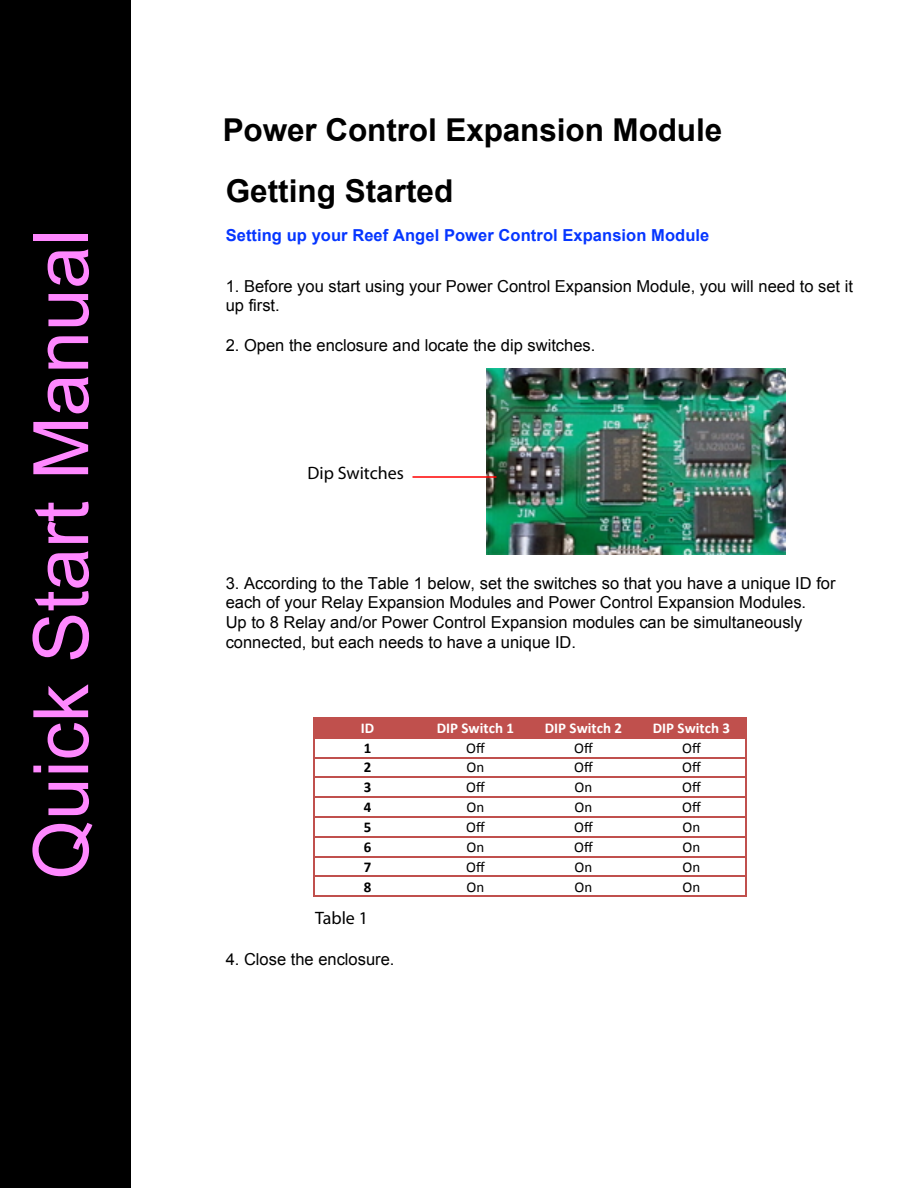
<style>
.page{position:relative;width:918px;height:1188px;background:#fff}
.page>*{position:absolute;margin:0;border:0;box-sizing:border-box;transform-origin:0 0}
.t1{font:76.5px "Arial";color:#f8f}
.t2{font:700 31.5px "Arial";letter-spacing:-.005em;color:#000}
.t3{font:18px "Myriad Pro";color:#000}
.t4{font:16.5px/19.8px "Arial";color:#000}
.t5{font:700 16.5px "Arial";letter-spacing:.005em;color:#0636ff}
.t6{font:15px "Calibri";color:#000}
.t7{font:700 15px "Calibri";color:#fff}
.t8{font:700 15px "Calibri";color:#000}
</style>
<div class="page">
<div style="left:0;top:0;width:130px;height:1187px;background:#000"></div>
<div style="left:314px;top:719px;width:8px;height:18px;background:#c0504d"></div>
<div style="left:414px;top:719px;width:8px;height:18px;background:#c0504d"></div>
<div style="left:322px;top:719px;width:92px;height:18px;background:#c0504d"></div>
<div style="left:422px;top:719px;width:8px;height:18px;background:#c0504d"></div>
<div style="left:522px;top:719px;width:8px;height:18px;background:#c0504d"></div>
<div style="left:430px;top:719px;width:92px;height:18px;background:#c0504d"></div>
<div style="left:530px;top:719px;width:8px;height:18px;background:#c0504d"></div>
<div style="left:630px;top:719px;width:8px;height:18px;background:#c0504d"></div>
<div style="left:538px;top:719px;width:92px;height:18px;background:#c0504d"></div>
<div style="left:638px;top:719px;width:8px;height:18px;background:#c0504d"></div>
<div style="left:738px;top:719px;width:7px;height:18px;background:#c0504d"></div>
<div style="left:646px;top:719px;width:92px;height:18px;background:#c0504d"></div>
<hr style="left:314px;top:717px;width:108px;height:2px;background:#c0504d">
<hr style="left:423px;top:717px;width:107px;height:2px;background:#c0504d">
<hr style="left:531px;top:717px;width:107px;height:2px;background:#c0504d">
<hr style="left:639px;top:717px;width:106px;height:2px;background:#c0504d">
<hr style="left:314px;top:737px;width:108px;height:1px;background:#c0504d">
<hr style="left:423px;top:737px;width:107px;height:1px;background:#c0504d">
<hr style="left:531px;top:737px;width:107px;height:1px;background:#c0504d">
<hr style="left:639px;top:737px;width:106px;height:1px;background:#c0504d">
<hr style="left:314px;top:757px;width:108px;height:1px;background:#c0504d">
<hr style="left:423px;top:757px;width:107px;height:1px;background:#c0504d">
<hr style="left:531px;top:757px;width:107px;height:1px;background:#c0504d">
<hr style="left:639px;top:757px;width:106px;height:1px;background:#c0504d">
<hr style="left:314px;top:777px;width:108px;height:1px;background:#c0504d">
<hr style="left:423px;top:777px;width:107px;height:1px;background:#c0504d">
<hr style="left:531px;top:777px;width:107px;height:1px;background:#c0504d">
<hr style="left:639px;top:777px;width:106px;height:1px;background:#c0504d">
<hr style="left:314px;top:796px;width:108px;height:2px;background:#c0504d">
<hr style="left:423px;top:796px;width:107px;height:2px;background:#c0504d">
<hr style="left:531px;top:796px;width:107px;height:2px;background:#c0504d">
<hr style="left:639px;top:796px;width:106px;height:2px;background:#c0504d">
<hr style="left:314px;top:816px;width:108px;height:2px;background:#c0504d">
<hr style="left:423px;top:816px;width:107px;height:2px;background:#c0504d">
<hr style="left:531px;top:816px;width:107px;height:2px;background:#c0504d">
<hr style="left:639px;top:816px;width:106px;height:2px;background:#c0504d">
<hr style="left:314px;top:836px;width:108px;height:1px;background:#c0504d">
<hr style="left:423px;top:836px;width:107px;height:1px;background:#c0504d">
<hr style="left:531px;top:836px;width:107px;height:1px;background:#c0504d">
<hr style="left:639px;top:836px;width:106px;height:1px;background:#c0504d">
<hr style="left:314px;top:856px;width:108px;height:1px;background:#c0504d">
<hr style="left:423px;top:856px;width:107px;height:1px;background:#c0504d">
<hr style="left:531px;top:856px;width:107px;height:1px;background:#c0504d">
<hr style="left:639px;top:856px;width:106px;height:1px;background:#c0504d">
<hr style="left:314px;top:876px;width:108px;height:1px;background:#c0504d">
<hr style="left:423px;top:876px;width:107px;height:1px;background:#c0504d">
<hr style="left:531px;top:876px;width:107px;height:1px;background:#c0504d">
<hr style="left:639px;top:876px;width:106px;height:1px;background:#c0504d">
<svg style="left:313px;top:717px;width:1px;height:180px"></svg>
<hr style="left:314px;top:896px;width:108px;height:1px;background:#c0504d">
<hr style="left:422px;top:896px;width:108px;height:1px;background:#c0504d">
<hr style="left:530px;top:896px;width:108px;height:1px;background:#c0504d">
<hr style="left:638px;top:896px;width:107px;height:1px;background:#c0504d">
<svg style="left:745px;top:717px;width:1px;height:180px"></svg>
<img style="left:486px;top:369px;width:300px;height:186px">
<hr style="left:412px;top:476px;width:84px;height:2px;background:#f00">
<p class="t1" style="left:11px;top:880px;width:652px;rotate:-90deg">Quick Start Manual</p>
<p class="t2" style="left:223px;top:109px;width:501px">Power Control Expansion Module</p>
<p class="t2" style="left:226px;top:169px;width:229px">Getting Started</p>
<p class="t5" style="left:226px;top:224px;width:485px">Setting up your Reef Angel Power Control Expansion Module</p>
<p class="t4" style="left:226px;top:276px;width:629px">1. Before you start using your Power Control Expansion Module, you will need to set it up first.</p>
<p class="t4" style="left:226px;top:335px;width:371px">2. Open the enclosure and locate the dip switches.</p>
<p class="t3" style="left:308px;top:461px;width:98px">Dip Switches</p>
<p class="t4" style="left:226px;top:573px;width:611px">3. According to the Table 1 below, set the switches so that you have a unique ID for each of your Relay Expansion Modules and Power Control Expansion Modules.<br>Up to 8 Relay and/or Power Control Expansion modules can be simultaneously connected, but each needs to have a unique ID.</p>
<p class="t7" style="left:361px;top:718px;width:15px">ID</p>
<p class="t7" style="left:437px;top:718px;width:79px">DIP Switch 1</p>
<p class="t7" style="left:545px;top:718px;width:79px">DIP Switch 2</p>
<p class="t7" style="left:653px;top:718px;width:79px">DIP Switch 3</p>
<p class="t8" style="left:364px;top:738px;width:9px">1</p>
<p class="t6" style="left:466px;top:738px;width:20px">Off</p>
<p class="t6" style="left:574px;top:738px;width:20px">Off</p>
<p class="t6" style="left:682px;top:738px;width:20px">Off</p>
<p class="t8" style="left:364px;top:758px;width:9px">2</p>
<p class="t6" style="left:467px;top:758px;width:19px">On</p>
<p class="t6" style="left:574px;top:758px;width:20px">Off</p>
<p class="t6" style="left:682px;top:758px;width:20px">Off</p>
<p class="t8" style="left:364px;top:778px;width:9px">3</p>
<p class="t6" style="left:466px;top:778px;width:20px">Off</p>
<p class="t6" style="left:575px;top:778px;width:19px">On</p>
<p class="t6" style="left:682px;top:778px;width:20px">Off</p>
<p class="t8" style="left:364px;top:798px;width:9px">4</p>
<p class="t6" style="left:467px;top:798px;width:19px">On</p>
<p class="t6" style="left:575px;top:798px;width:19px">On</p>
<p class="t6" style="left:682px;top:798px;width:20px">Off</p>
<p class="t8" style="left:364px;top:818px;width:9px">5</p>
<p class="t6" style="left:466px;top:818px;width:20px">Off</p>
<p class="t6" style="left:574px;top:818px;width:20px">Off</p>
<p class="t6" style="left:683px;top:818px;width:19px">On</p>
<p class="t8" style="left:364px;top:837px;width:9px">6</p>
<p class="t6" style="left:467px;top:837px;width:19px">On</p>
<p class="t6" style="left:574px;top:837px;width:20px">Off</p>
<p class="t6" style="left:683px;top:837px;width:19px">On</p>
<p class="t8" style="left:364px;top:857px;width:9px">7</p>
<p class="t6" style="left:466px;top:857px;width:20px">Off</p>
<p class="t6" style="left:575px;top:857px;width:19px">On</p>
<p class="t6" style="left:683px;top:857px;width:19px">On</p>
<p class="t8" style="left:364px;top:877px;width:9px">8</p>
<p class="t6" style="left:467px;top:877px;width:19px">On</p>
<p class="t6" style="left:575px;top:877px;width:19px">On</p>
<p class="t6" style="left:683px;top:877px;width:19px">On</p>
<p class="t3" style="left:315px;top:907px;width:55px">Table 1</p>
<p class="t4" style="left:226px;top:949px;width:170px">4. Close the enclosure.</p>
</div>
